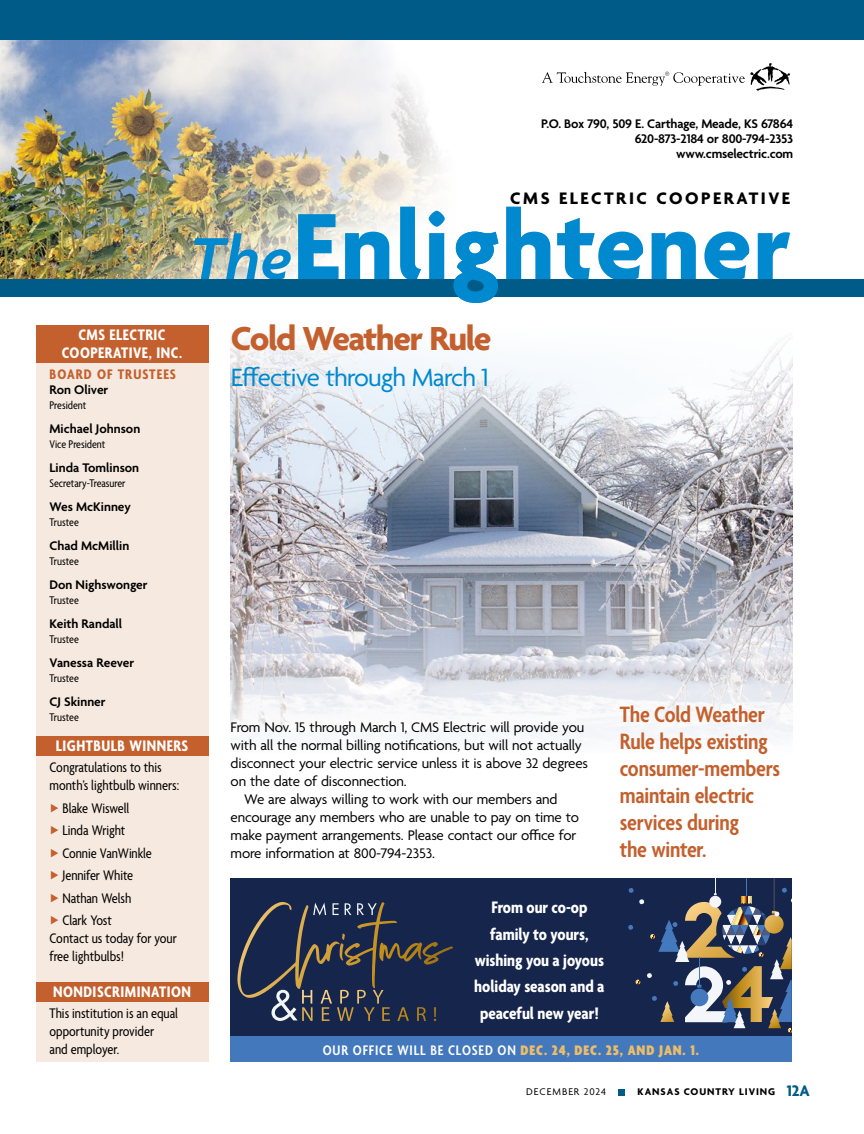
<style>
.page{position:relative;width:864px;height:1134px;background:#fff}
.page>*{position:absolute;margin:0;border:0;box-sizing:border-box;transform-origin:0 0}
.t1{font:700 36px "Agenda";letter-spacing:-.04em;color:#c3602e}
.t2{font:27px "Agenda";letter-spacing:-.03em;color:#0089cf}
.t3{font:600 condensed 24px/27px "Agenda";letter-spacing:-.01em;color:#c3602e}
.t4{font:700 condensed 18px/26.4px "Agenda";color:#fff;text-align:center}
.t5{font:700 18px "Agenda";letter-spacing:.14em;color:#000}
.t6{font:700 condensed 16.5px/18px "Agenda";letter-spacing:.03em;color:#fff;text-align:center}
.t7{font:15px "Agenda";letter-spacing:-.01em;color:#000}
.t8{font:condensed 15px/22.5px "Agenda";color:#000}
.t9{font:600 condensed 15px "Agenda";letter-spacing:.06em;color:#fff}
.t10{font:700 condensed 15px "Agenda";letter-spacing:.07em;color:#c3602e}
.t11{font:600 13.5px/15px "Agenda";color:#000;text-align:right}
.t12{font:condensed 12px "Agenda";color:#000}
.t13{font:700 10.5px "Agenda";letter-spacing:.09em;color:#000}
.t14{font:10.5px "Agenda";letter-spacing:.09em;color:#000}
.s1{font-weight:900;color:#ecbd6b}
.s2{font-size:16.5px;color:#005b89}
</style>
<div class="page">
<img style="left:0;top:40px;width:521px;height:239px">
<svg style="left:542px;top:63px;width:248px;height:28px"></svg>
<svg style="left:194px;top:207px;width:596px;height:72px"></svg>
<div style="left:0;top:279px;width:864px;height:18px;background:#005b89"></div>
<svg style="left:453px;top:232px;width:45px;height:71px"></svg>
<div style="left:36px;top:328px;width:172px;height:734px;background:#f6e9df"></div>
<div style="left:36px;top:326px;width:172px;height:37px;background:#c3602e"></div>
<div style="left:36px;top:736px;width:172px;height:20px;background:#c3602e"></div>
<div style="left:36px;top:982px;width:172px;height:20px;background:#c3602e"></div>
<img style="left:231px;top:337px;width:561px;height:403px">
<div style="left:230px;top:878px;width:562px;height:166px;background:#16254c"></div>
<svg style="left:237px;top:902px;width:216px;height:119px"></svg>
<svg style="left:628px;top:878px;width:164px;height:155px"></svg>
<div style="left:230px;top:1037px;width:562px;height:25px;background:#4378bc"></div>
<div style="left:618px;top:1089px;width:7px;height:6px;background:#005b89"></div>
<div style="left:0;top:0;width:864px;height:40px;background:#005b89"></div>
<p class="t11" style="left:541px;top:117px;width:254px">P.O. Box 790, 509 E. Carthage, Meade, KS 67864<br>620-873-2184 or 800-794-2353 www.cmselectric.com</p>
<p class="t5" style="left:510px;top:189px;width:281px">CMS ELECTRIC COOPERATIVE</p>
<p class="t6" style="left:62px;top:327px;width:122px">CMS ELECTRIC<br>COOPERATIVE, INC.</p>
<p class="t10" style="left:50px;top:366px;width:128px">BOARD OF TRUSTEES</p>
<p class="t11" style="left:50px;top:383px;width:60px">Ron Oliver</p>
<p class="t12" style="left:49px;top:399px;width:38px">President</p>
<p class="t11" style="left:50px;top:422px;width:92px">Michael Johnson</p>
<p class="t12" style="left:50px;top:438px;width:57px">Vice President</p>
<p class="t11" style="left:50px;top:461px;width:91px">Linda Tomlinson</p>
<p class="t12" style="left:50px;top:477px;width:78px">Secretary-Treasurer</p>
<p class="t11" style="left:50px;top:500px;width:83px">Wes McKinney</p>
<p class="t12" style="left:49px;top:516px;width:31px">Trustee</p>
<p class="t11" style="left:50px;top:539px;width:81px">Chad McMillin</p>
<p class="t12" style="left:49px;top:555px;width:31px">Trustee</p>
<p class="t11" style="left:50px;top:578px;width:100px">Don Nighswonger</p>
<p class="t12" style="left:49px;top:594px;width:31px">Trustee</p>
<p class="t11" style="left:50px;top:617px;width:74px">Keith Randall</p>
<p class="t12" style="left:49px;top:633px;width:31px">Trustee</p>
<p class="t11" style="left:50px;top:656px;width:86px">Vanessa Reever</p>
<p class="t12" style="left:50px;top:672px;width:31px">Trustee</p>
<p class="t11" style="left:50px;top:695px;width:58px">CJ Skinner</p>
<p class="t12" style="left:49px;top:711px;width:31px">Trustee</p>
<p class="t6" style="left:56px;top:738px;width:134px">LIGHTBULB WINNERS</p>
<p class="t8" style="left:50px;top:759px;width:131px;line-height:18px">Congratulations to this month’s lightbulb winners:</p>
<p class="t8" style="left:63px;top:798px;width:91px">Blake Wiswell<br>Linda Wright<br>Connie VanWinkle<br>Jennifer White<br>Nathan Welsh<br>Clark Yost</p>
<p class="t8" style="left:50px;top:930px;width:129px;line-height:18px">Contact us today for your free lightbulbs!</p>
<p class="t6" style="left:53px;top:984px;width:139px">NONDISCRIMINATION</p>
<p class="t8" style="left:50px;top:1005px;width:130px;line-height:18px">This institution is an equal opportunity provider<br>and employer.</p>
<h1 class="t1" style="left:231px;top:319px;width:262px">Cold Weather Rule</h1>
<h2 class="t2" style="left:231px;top:363px;width:259px">Effective through March 1</h2>
<p class="t7" style="left:231px;top:719px;width:355px">From Nov. 15 through March 1, CMS Electric will provide you</p>
<p class="t7" style="left:231px;top:737px;width:353px">with all the normal billing notifications, but will not actually</p>
<p class="t7" style="left:231px;top:755px;width:359px">disconnect your electric service unless it is above 32 degrees</p>
<p class="t7" style="left:231px;top:773px;width:178px">on the date of disconnection.</p>
<p class="t7" style="left:244px;top:791px;width:315px">We are always willing to work with our members and</p>
<p class="t7" style="left:231px;top:809px;width:350px">encourage any members who are unable to pay on time to</p>
<p class="t7" style="left:231px;top:827px;width:347px">make payment arrangements. Please contact our office for</p>
<p class="t7" style="left:231px;top:845px;width:206px">more information at 800-794-2353.</p>
<h3 class="t3" style="left:620px;top:702px;width:162px">The Cold Weather<br>Rule helps existing consumer-members maintain electric services during<br>the winter.</h3>
<p class="t4" style="left:474px;top:895px;width:132px">From our co-op family to yours, wishing you a joyous holiday season and a peaceful new year!</p>
<p class="t9" style="left:323px;top:1042px;width:378px">OUR OFFICE WILL BE CLOSED ON <span class="s1">DEC. 24, DEC. 25, AND JAN. 1.</span></p>
<p class="t14" style="left:526px;top:1086px;width:81px">DECEMBER 2024</p>
<p class="t13" style="left:638px;top:1086px;width:174px">KANSAS COUNTRY LIVING <span class="s2">12A</span></p>
</div>
